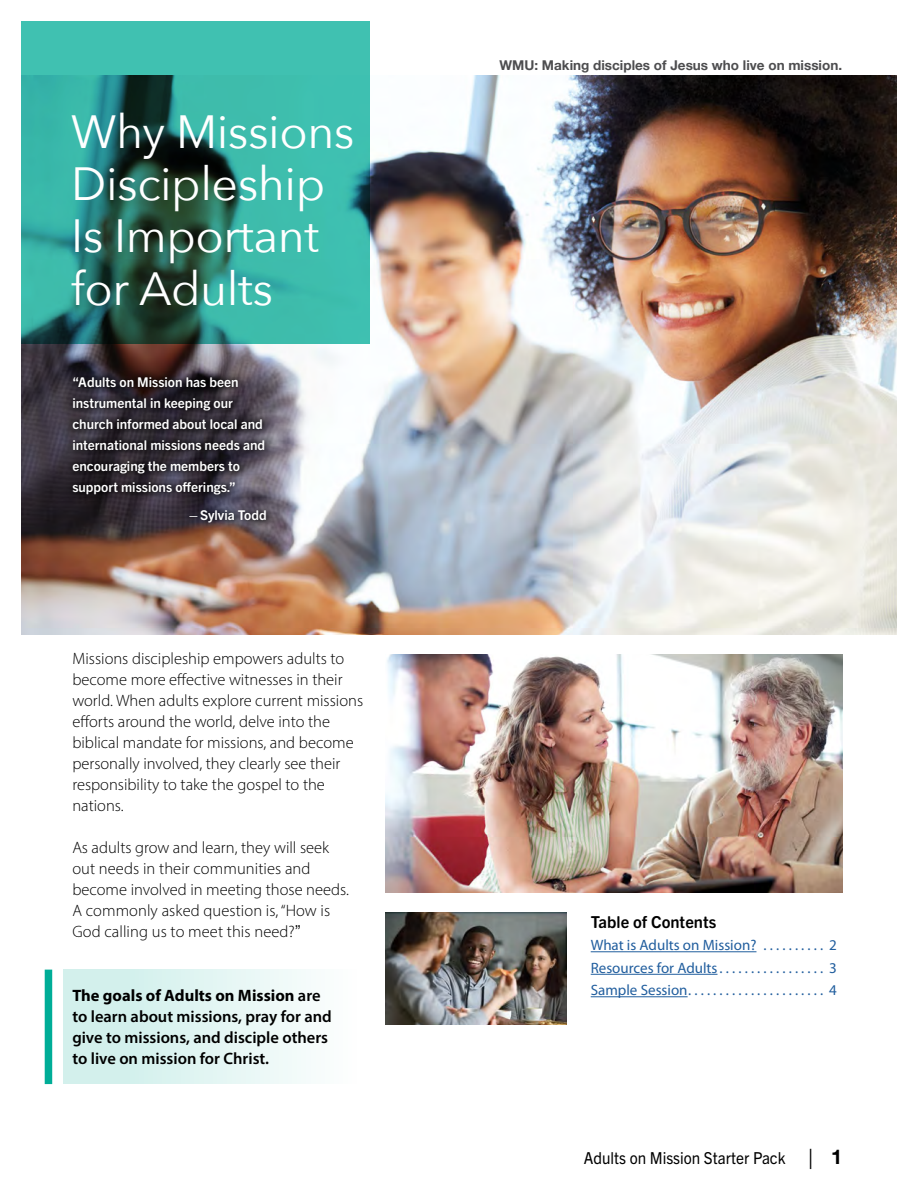
<style>
.page{position:relative;width:918px;height:1188px;background:#fff}
.page>*{position:absolute;margin:0;border:0;box-sizing:border-box;transform-origin:0 0}
.t1{font:46.5px/52.5px "Avenir Next";letter-spacing:-.01em;color:#fff}
.t2{font:300 16.5px/21px "Myriad Pro";color:#000}
.t3{font:600 16.5px/21px "Myriad Pro";color:#000}
.t4{font:16.5px "Trade Gothic Next LT Pro";color:#000;scale:.93 1}
.t5{font:700 16.5px "Trade Gothic Next SR Pro";color:#000}
.t6{font:15px/22.5px "Myriad Pro";color:#215e9e;text-align:justify}
.t7{font:700 13.5px/21px "Trade Gothic Next SR Pro";color:#fff}
.t8{font:700 13.5px "Helvetica Neue";color:#4d4d4f}
.s1{font-family:"Helvetica Neue"}
.s2{font-weight:700}
.s3{font-family:"Minion Pro";font-size:20.25px}
.s4{font-family:"Helvetica Neue";font-weight:700;font-size:20.25px}
</style>
<div class="page">
<img style="left:22px;top:76px;width:874px;height:558px">
<svg style="left:22px;top:22px;width:348px;height:322px;background:#32988b"></svg>
<img style="left:386px;top:654px;width:456px;height:238px">
<img style="left:386px;top:913px;width:181px;height:112px">
<hr style="left:591px;top:951px;width:165px;height:1px;background:#215e9e">
<hr style="left:591px;top:974px;width:127px;height:1px;background:#215e9e">
<hr style="left:591px;top:996px;width:97px;height:1px;background:#215e9e">
<svg style="left:66px;top:371px;width:209px;height:160px;background:#332d35"></svg>
<div style="left:63px;top:970px;width:309px;height:114px;background:linear-gradient(to right,#cbeee9,#fff)"></div>
<div style="left:45px;top:970px;width:7px;height:114px;background:#00ad97"></div>
<h1 class="t1" style="left:71px;top:103px;width:285px">Why Missions<br>Discipleship<br>Is Important for Adults</h1>
<p class="t7" style="left:72px;top:370px;width:194px">“Adults on Mission has been instrumental in keeping our church informed about local and international missions needs and encouraging the members to support missions offerings.”</p>
<p class="t7" style="left:187px;top:503px;width:82px">—Sylvia Todd</p>
<p class="t2" style="left:72px;top:648px;width:292px">Missions discipleship empowers adults to become more effective witnesses in their world. When adults explore current missions efforts around the world, delve into the biblical mandate for missions, and become personally involved, they clearly see their responsibility to take the gospel to the nations.</p>
<p class="t2" style="left:72px;top:837px;width:278px">As adults grow and learn, they will seek out needs in their communities and become involved in meeting those needs.<br>A commonly asked question is, “How is God calling us to meet this need?<span class="s1">”</span></p>
<p class="t3" style="left:72px;top:984px;width:261px"><span class="s2">The goals of Adults on Mission</span> are to learn about missions, pray for and give to missions, and disciple others to live on mission for Christ.</p>
<p class="t8" style="left:500px;top:55px;width:344px">WMU: Making disciples of Jesus who live on mission.</p>
<p class="t5" style="left:591px;top:910px;width:127px">Table of Contents</p>
<p class="t6" style="left:591px;top:934px;width:248px">What is Adults on Mission? . . . . . . . . . . 2<br>Resources for Adults . . . . . . . . . . . . . . . . . 3<br>Sample Session . . . . . . . . . . . . . . . . . . . . . . 4</p>
<p class="t4" style="left:584px;top:1147px;width:279px">Adults on Mission Starter Pack <span class="s3">|</span> <span class="s4">1</span></p>
</div>
